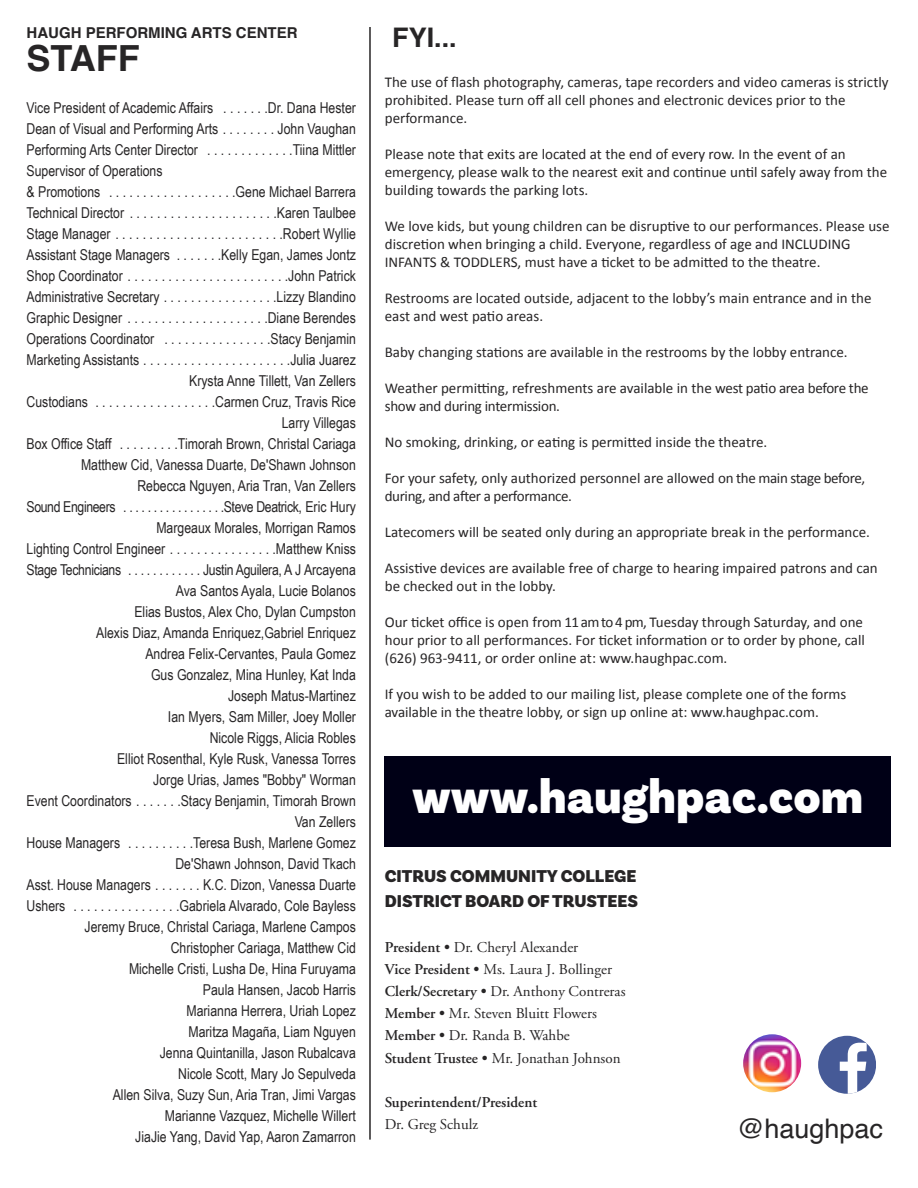
<style>
.page{position:relative;width:918px;height:1188px;background:#fff}
.page>*{position:absolute;margin:0;border:0;box-sizing:border-box;transform-origin:0 0}
.t1{font:900 49.5px "Basic Sans";color:#fff}
.t2{font:700 36px "Helvetica";color:#272526}
.t3{font:27px "Helvetica";color:#272526}
.t4{font:700 27px "Helvetica";color:#272526}
.t5{font:900 18px "Basic Sans";color:#272526}
.t6{font:15px/21px "Arial Narrow";color:#272526;text-align:right}
.t7{font:15px/18px "Calibri";color:#272526}
.t8{font:15px "Adobe Garamond";color:#272526}
.t9{font:15px/18px "Calibri";letter-spacing:-.02em;color:#272526}
.t10{font:15px "Arial Narrow";letter-spacing:-.025em;color:#272526}
.t11{font:15px "Arial Narrow";letter-spacing:-.02em;color:#272526}
.t12{font:700 15px "Helvetica";color:#272526}
.t13{font:600 15px "Adobe Garamond";color:#272526}
.s1{font-weight:600}
</style>
<div class="page">
<div style="left:385px;top:756px;width:506px;height:90px;background:#000016"></div>
<svg style="left:818px;top:1036px;width:58px;height:58px"></svg>
<img style="left:743px;top:1034px;width:58px;height:58px;border-radius:50%">
<hr style="left:369px;top:27px;width:2px;height:1113px;background:#272526">
<p class="t12" style="left:27px;top:27px;width:273px">HAUGH PERFORMING ARTS CENTER</p>
<p class="t2" style="left:27px;top:44px;width:115px">STAFF</p>
<p class="t6" style="left:27px;top:97px;width:331px">Vice President of Academic Affairs . . . . . . .Dr. Dana Hester</p>
<p class="t6" style="left:27px;top:118px;width:331px">Dean of Visual and Performing Arts . . . . . . . . John Vaughan</p>
<p class="t6" style="left:27px;top:139px;width:331px">Performing Arts Center Director . . . . . . . . . . . . .Tiina Mittler</p>
<p class="t6" style="left:27px;top:160px;width:138px">Supervisor of Operations</p>
<p class="t6" style="left:27px;top:181px;width:331px">&amp; Promotions . . . . . . . . . . . . . . . . . . .Gene Michael Barrera</p>
<p class="t6" style="left:27px;top:202px;width:331px">Technical Director . . . . . . . . . . . . . . . . . . . . . .Karen Taulbee</p>
<p class="t6" style="left:27px;top:223px;width:331px">Stage Manager . . . . . . . . . . . . . . . . . . . . . . . . .Robert Wyllie</p>
<p class="t6" style="left:27px;top:244px;width:331px">Assistant Stage Managers . . . . . . .Kelly Egan, James Jontz</p>
<p class="t6" style="left:27px;top:265px;width:331px">Shop Coordinator . . . . . . . . . . . . . . . . . . . . . . . .John Patrick</p>
<p class="t6" style="left:27px;top:286px;width:331px">Administrative Secretary . . . . . . . . . . . . . . . . .Lizzy Blandino</p>
<p class="t6" style="left:27px;top:307px;width:331px">Graphic Designer . . . . . . . . . . . . . . . . . . . . .Diane Berendes</p>
<p class="t6" style="left:27px;top:328px;width:331px">Operations Coordinator . . . . . . . . . . . . . . . .Stacy Benjamin</p>
<p class="t6" style="left:27px;top:349px;width:331px">Marketing Assistants . . . . . . . . . . . . . . . . . . . . . .Julia Juarez</p>
<p class="t6" style="left:189px;top:370px;width:168px">Krysta Anne Tillett, Van Zellers</p>
<p class="t6" style="left:27px;top:391px;width:331px">Custodians . . . . . . . . . . . . . . . . . .Carmen Cruz, Travis Rice</p>
<p class="t6" style="left:282px;top:412px;width:76px">Larry Villegas</p>
<p class="t6" style="left:27px;top:433px;width:331px">Box Office Staff . . . . . . . . .Timorah Brown, Christal Cariaga</p>
<p class="t6" style="left:81px;top:454px;width:276px">Matthew Cid, Vanessa Duarte, De'Shawn Johnson</p>
<p class="t6" style="left:137px;top:475px;width:220px">Rebecca Nguyen, Aria Tran, Van Zellers</p>
<p class="t10" style="left:27px;top:498px;width:331px">Sound Engineers . . . . . . . . . . . . . . . . .Steve Deatrick, Eric Hury</p>
<p class="t6" style="left:156px;top:517px;width:201px">Margeaux Morales, Morrigan Ramos</p>
<p class="t6" style="left:27px;top:538px;width:331px">Lighting Control Engineer . . . . . . . . . . . . . . . .Matthew Kniss</p>
<p class="t11" style="left:27px;top:561px;width:331px">Stage Technicians . . . . . . . . . . . . Justin Aguilera, A J Arcayena</p>
<p class="t6" style="left:176px;top:580px;width:182px">Ava Santos Ayala, Lucie Bolanos</p>
<p class="t6" style="left:134px;top:601px;width:223px">Elias Bustos, Alex Cho, Dylan Cumpston</p>
<p class="t6" style="left:96px;top:622px;width:261px">Alexis Diaz, Amanda Enriquez,Gabriel Enriquez</p>
<p class="t6" style="left:145px;top:643px;width:212px">Andrea Felix-Cervantes, Paula Gomez</p>
<p class="t6" style="left:151px;top:664px;width:206px">Gus Gonzalez, Mina Hunley, Kat Inda</p>
<p class="t6" style="left:228px;top:685px;width:129px">Joseph Matus-Martinez</p>
<p class="t6" style="left:168px;top:706px;width:189px">Ian Myers, Sam Miller, Joey Moller</p>
<p class="t6" style="left:210px;top:727px;width:148px">Nicole Riggs, Alicia Robles</p>
<p class="t6" style="left:117px;top:748px;width:240px">Elliot Rosenthal, Kyle Rusk, Vanessa Torres</p>
<p class="t6" style="left:153px;top:769px;width:204px">Jorge Urias, James "Bobby" Worman</p>
<p class="t6" style="left:27px;top:790px;width:331px">Event Coordinators . . . . . . .Stacy Benjamin, Timorah Brown</p>
<p class="t6" style="left:295px;top:811px;width:63px">Van Zellers</p>
<p class="t6" style="left:27px;top:832px;width:331px">House Managers . . . . . . . . . .Teresa Bush, Marlene Gomez</p>
<p class="t6" style="left:175px;top:853px;width:182px">De'Shawn Johnson, David Tkach</p>
<p class="t6" style="left:27px;top:874px;width:331px">Asst. House Managers . . . . . . . K.C. Dizon, Vanessa Duarte</p>
<p class="t6" style="left:27px;top:895px;width:331px">Ushers . . . . . . . . . . . . . . . .Gabriela Alvarado, Cole Bayless</p>
<p class="t6" style="left:85px;top:916px;width:273px">Jeremy Bruce, Christal Cariaga, Marlene Campos</p>
<p class="t6" style="left:129px;top:937px;width:228px">Christopher Cariaga, Matthew Cid<br>Michelle Cristi, Lusha De, Hina Furuyama</p>
<p class="t6" style="left:203px;top:979px;width:155px">Paula Hansen, Jacob Harris</p>
<p class="t6" style="left:186px;top:1000px;width:171px">Marianna Herrera, Uriah Lopez</p>
<p class="t6" style="left:188px;top:1021px;width:169px">Maritza Magaña, Liam Nguyen</p>
<p class="t6" style="left:160px;top:1042px;width:198px">Jenna Quintanilla, Jason Rubalcava</p>
<p class="t6" style="left:178px;top:1063px;width:179px">Nicole Scott, Mary Jo Sepulveda</p>
<p class="t6" style="left:113px;top:1084px;width:245px">Allen Silva, Suzy Sun, Aria Tran, Jimi Vargas</p>
<p class="t6" style="left:165px;top:1105px;width:193px">Marianne Vazquez, Michelle Willert</p>
<p class="t6" style="left:135px;top:1126px;width:222px">JiaJie Yang, David Yap, Aaron Zamarron</p>
<p class="t4" style="left:392px;top:26px;width:66px">FYI...</p>
<p class="t7" style="left:385px;top:73px;width:505px">The use of flash photography, cameras, tape recorders and video cameras is strictly prohibited. Please turn off all cell phones and electronic devices prior to the performance.</p>
<p class="t7" style="left:385px;top:145px;width:504px">Please note that exits are located at the end of every row. In the event of an emergency, please walk to the nearest exit and continue until safely away from the building towards the parking lots.</p>
<p class="t7" style="left:385px;top:217px;width:506px">We love kids, but young children can be disruptive to our performances. Please use discretion when bringing a child. Everyone, regardless of age and INCLUDING<br>INFANTS &amp; TODDLERS, must have a ticket to be admitted to the theatre.</p>
<p class="t7" style="left:385px;top:289px;width:488px">Restrooms are located outside, adjacent to the lobby’s main entrance and in the east and west patio areas.</p>
<p class="t7" style="left:385px;top:343px;width:464px">Baby changing stations are available in the restrooms by the lobby entrance.</p>
<p class="t9" style="left:385px;top:379px;width:485px">Weather permitting, refreshments are available in the west patio area before the show and during intermission.</p>
<p class="t7" style="left:385px;top:433px;width:384px">No smoking, drinking, or eating is permitted inside the theatre.</p>
<p class="t9" style="left:385px;top:469px;width:482px">For your safety, only authorized personnel are allowed on the main stage before, during, and after a performance.</p>
<p class="t7" style="left:385px;top:523px;width:487px">Latecomers will be seated only during an appropriate break in the performance.</p>
<p class="t7" style="left:385px;top:559px;width:494px">Assistive devices are available free of charge to hearing impaired patrons and can be checked out in the lobby.</p>
<p class="t7" style="left:385px;top:613px;width:482px">Our ticket office is open from 11 am to 4 pm, Tuesday through Saturday, and one hour prior to all performances. For ticket information or to order by phone, call (626) 963-9411, or order online at: www.haughpac.com.</p>
<p class="t7" style="left:385px;top:685px;width:463px">If you wish to be added to our mailing list, please complete one of the forms available in the theatre lobby, or sign up online at: www.haughpac.com.</p>
<p class="t1" style="left:412px;top:778px;width:453px">www.haughpac.com</p>
<p class="t5" style="left:385px;top:869px;width:253px">CITRUS COMMUNITY COLLEGE</p>
<p class="t5" style="left:385px;top:894px;width:255px">DISTRICT BOARD OF TRUSTEES</p>
<p class="t8" style="left:385px;top:941px;width:195px"><span class="s1">President •</span> Dr. Cheryl Alexander</p>
<p class="t8" style="left:385px;top:963px;width:229px"><span class="s1">Vice President •</span> Ms. Laura J. Bollinger</p>
<p class="t8" style="left:385px;top:985px;width:242px"><span class="s1">Clerk/Secretary •</span> Dr. Anthony Contreras</p>
<p class="t8" style="left:385px;top:1007px;width:214px"><span class="s1">Member •</span> Mr. Steven Bluitt Flowers</p>
<p class="t8" style="left:385px;top:1030px;width:187px"><span class="s1">Member •</span> Dr. Randa B. Wahbe</p>
<p class="t8" style="left:385px;top:1052px;width:237px"><span class="s1">Student Trustee •</span> Mr. Jonathan Johnson</p>
<p class="t13" style="left:385px;top:1096px;width:154px">Superintendent/President</p>
<p class="t8" style="left:385px;top:1118px;width:95px">Dr. Greg Schulz</p>
<p class="t3" style="left:737px;top:1118px;width:147px">@haughpac</p>
</div>
